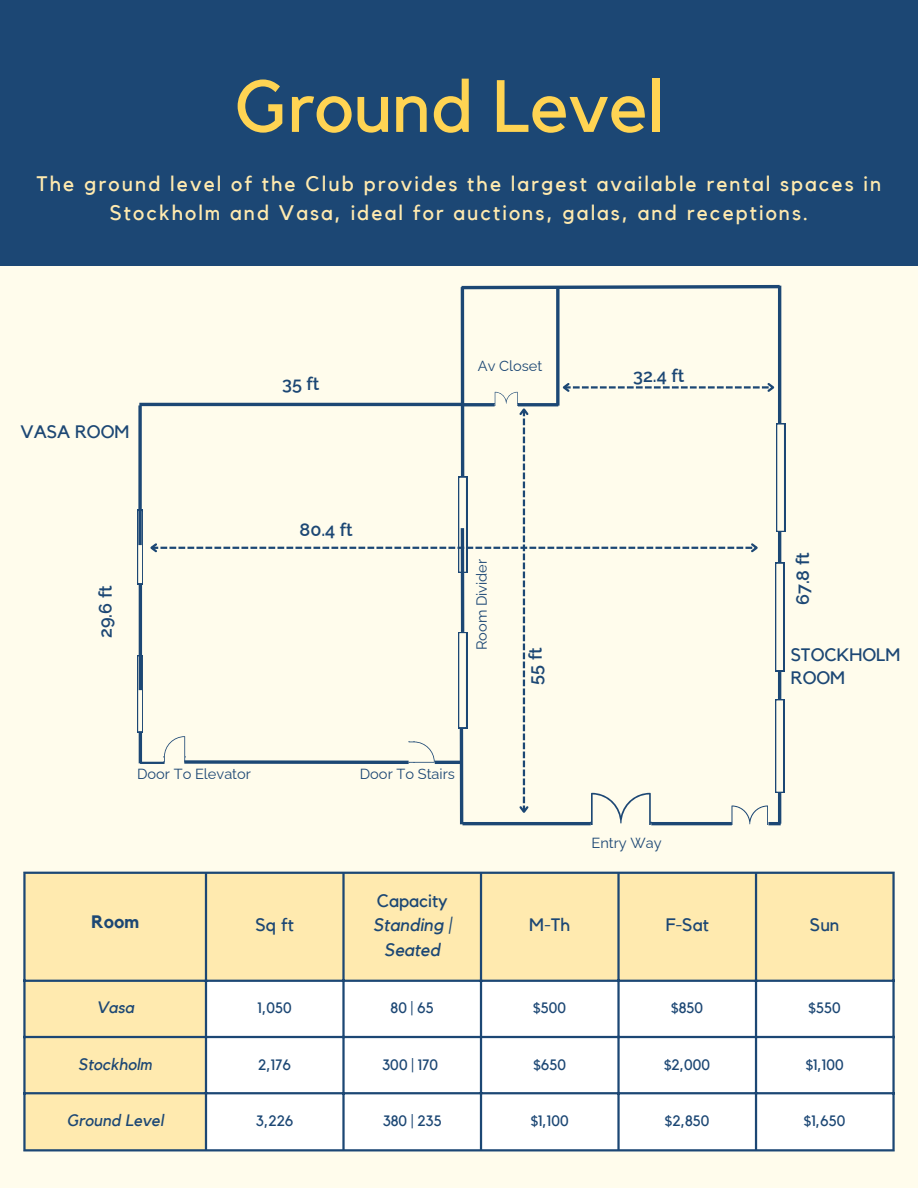
<style>
.page{position:relative;width:918px;height:1188px;background:#fffcec}
.page>*{position:absolute;margin:0;border:0;box-sizing:border-box;transform-origin:0 0}
.t1{font:73.05px "Kollektif";color:#ffd453}
.t2{font:21px/29.2px "Kollektif";letter-spacing:.1em;color:#ffeaaf;text-align:center}
.t3{font:18px/22.5px "Kollektif";color:#1c4774}
.t4{font:600 18px "Raleway";color:#1c4774}
.t5{font:italic 18px/24.8px "Kollektif";color:#1c4774;text-align:center}
.t6{font:700 18px "Kollektif";color:#1c4774}
.t7{font:italic 16.5px "Kollektif";color:#1c4774}
.t8{font:15px "Kollektif";color:#1c4774}
.t9{font:14.55px "Raleway";color:#1c4774}
</style>
<div class="page">
<div style="left:0;top:0;width:918px;height:266px;background:#1c4774"></div>
<hr style="left:461px;top:287px;width:3px;height:190px;background:#1c4774">
<svg style="left:460px;top:284px;width:322px;height:7px"></svg>
<hr style="left:778px;top:286px;width:3px;height:137px;background:#1c4774">
<svg style="left:556px;top:288px;width:4px;height:93px"></svg>
<svg style="left:137px;top:381px;width:648px;height:444px"></svg>
<div style="left:26px;top:874px;width:866px;height:275px;background:#ffeaaf"></div>
<svg style="left:207px;top:982px;width:685px;height:167px;fill:#fff"></svg>
<hr style="left:23px;top:874px;width:3px;height:275px;background:#1c4774">
<hr style="left:205px;top:874px;width:2px;height:275px;background:#1c4774">
<hr style="left:342px;top:874px;width:3px;height:275px;background:#1c4774">
<hr style="left:480px;top:874px;width:2px;height:275px;background:#1c4774">
<hr style="left:617px;top:874px;width:3px;height:275px;background:#1c4774">
<hr style="left:755px;top:874px;width:2px;height:275px;background:#1c4774">
<hr style="left:892px;top:874px;width:3px;height:275px;background:#1c4774">
<hr style="left:23px;top:872px;width:872px;height:2px;background:#1c4774">
<hr style="left:23px;top:980px;width:872px;height:2px;background:#1c4774">
<hr style="left:23px;top:1036px;width:872px;height:2px;background:#1c4774">
<hr style="left:23px;top:1092px;width:872px;height:2px;background:#1c4774">
<hr style="left:23px;top:1149px;width:872px;height:2px;background:#1c4774">
<h1 class="t1" style="left:235px;top:73px;width:429px">Ground Level</h1>
<p class="t2" style="left:37px;top:170px;width:846px">The ground level of the Club provides the largest available rental spaces in<br>Stockholm and Vasa, ideal for auctions, galas, and receptions.</p>
<p class="t3" style="left:20px;top:421px;width:110px">VASA ROOM</p>
<p class="t4" style="left:282px;top:373px;width:39px">35 ft</p>
<p class="t9" style="left:478px;top:357px;width:66px">Av Closet</p>
<p class="t4" style="left:633px;top:365px;width:53px">32.4 ft</p>
<p class="t4" style="left:95px;top:638px;width:54px;rotate:-90deg">29.6 ft</p>
<p class="t4" style="left:300px;top:519px;width:55px">80.4 ft</p>
<p class="t9" style="left:473px;top:650px;width:93px;rotate:-90deg">Room Divider</p>
<p class="t4" style="left:525px;top:685px;width:39px;rotate:-90deg">55 ft</p>
<p class="t4" style="left:792px;top:605px;width:54px;rotate:-90deg">67.8 ft</p>
<p class="t3" style="left:791px;top:644px;width:111px">STOCKHOLM<br>ROOM</p>
<p class="t9" style="left:137px;top:765px;width:115px">Door To Elevator</p>
<p class="t6" style="left:91px;top:914px;width:49px">Room</p>
<p class="t3" style="left:256px;top:914px;width:40px">Sq ft</p>
<p class="t9" style="left:360px;top:765px;width:97px">Door To Stairs</p>
<p class="t9" style="left:592px;top:835px;width:72px">Entry Way</p>
<p class="t3" style="left:377px;top:890px;width:73px">Capacity</p>
<p class="t5" style="left:373px;top:913px;width:80px">Standing |<br>Seated</p>
<p class="t3" style="left:529px;top:914px;width:42px">M-Th</p>
<p class="t3" style="left:666px;top:914px;width:45px">F-Sat</p>
<p class="t3" style="left:810px;top:914px;width:31px">Sun</p>
<p class="t7" style="left:97px;top:1000px;width:39px">Vasa</p>
<p class="t8" style="left:258px;top:1001px;width:36px">1,050</p>
<p class="t8" style="left:391px;top:1001px;width:45px">80 | 65</p>
<p class="t8" style="left:533px;top:1001px;width:34px">$500</p>
<p class="t8" style="left:671px;top:1001px;width:33px">$850</p>
<p class="t8" style="left:809px;top:1001px;width:34px">$550</p>
<p class="t7" style="left:78px;top:1056px;width:75px">Stockholm</p>
<p class="t8" style="left:258px;top:1057px;width:34px">2,176</p>
<p class="t8" style="left:382px;top:1057px;width:58px">300 | 170</p>
<p class="t8" style="left:533px;top:1057px;width:34px">$650</p>
<p class="t8" style="left:664px;top:1057px;width:48px">$2,000</p>
<p class="t8" style="left:806px;top:1057px;width:40px">$1,100</p>
<p class="t7" style="left:67px;top:1113px;width:98px">Ground Level</p>
<p class="t8" style="left:256px;top:1114px;width:39px">3,226</p>
<p class="t8" style="left:383px;top:1114px;width:61px">380 | 235</p>
<p class="t8" style="left:531px;top:1114px;width:40px">$1,100</p>
<p class="t8" style="left:665px;top:1114px;width:46px">$2,850</p>
<p class="t8" style="left:804px;top:1114px;width:43px">$1,650</p>
</div>
